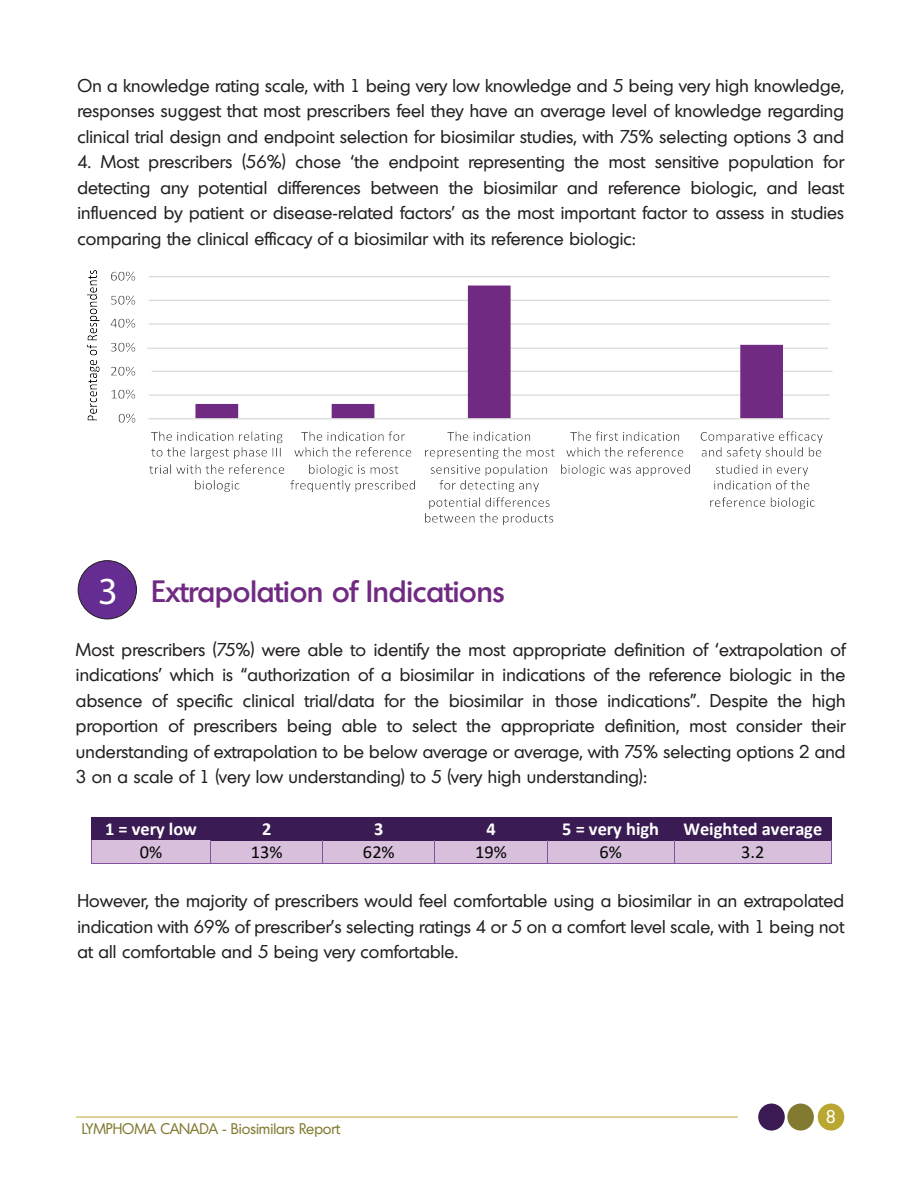
<style>
.page{position:relative;width:921px;height:1191px;background:#fff}
.page>*{position:absolute;margin:0;border:0;box-sizing:border-box;transform-origin:0 0}
.t1{font:500 30px "Montreal Serial";color:#702a82}
.t2{font:700 18.3px "Calibri";letter-spacing:-.005em;color:#fff}
.t3{font:18.3px "Calibri";color:#040503}
.t4{font:18px/25.5px "Montreal Serial";letter-spacing:.01em;color:#231f20;text-align:justify}
.t5{font:18px "Montreal Serial";color:#fff}
.t6{font:15px "Montreal Serial";color:#817a30}
.s1{font-family:"Myriad Pro";font-weight:400;font-size:38.4px;color:#fff}
</style>
<div class="page">
<div style="left:92px;top:818px;width:119px;height:22px;background:#3a1b53"></div>
<div style="left:211px;top:818px;width:112px;height:22px;background:#3a1b53"></div>
<div style="left:323px;top:818px;width:112px;height:22px;background:#3a1b53"></div>
<div style="left:435px;top:818px;width:112px;height:22px;background:#3a1b53"></div>
<div style="left:547px;top:818px;width:127px;height:22px;background:#3a1b53"></div>
<div style="left:674px;top:818px;width:157px;height:22px;background:#3a1b53"></div>
<hr style="left:92px;top:817px;width:119px;height:1px;background:#3a1b53">
<hr style="left:211px;top:817px;width:112px;height:1px;background:#3a1b53">
<hr style="left:324px;top:817px;width:111px;height:1px;background:#3a1b53">
<hr style="left:436px;top:817px;width:111px;height:1px;background:#3a1b53">
<hr style="left:548px;top:817px;width:126px;height:1px;background:#3a1b53">
<hr style="left:675px;top:817px;width:156px;height:1px;background:#3a1b53">
<div style="left:92px;top:841px;width:118px;height:22px;background:#d8bfdc"></div>
<div style="left:211px;top:841px;width:111px;height:22px;background:#d8bfdc"></div>
<div style="left:323px;top:841px;width:112px;height:22px;background:#d8bfdc"></div>
<div style="left:435px;top:841px;width:112px;height:22px;background:#d8bfdc"></div>
<div style="left:548px;top:841px;width:126px;height:22px;background:#d8bfdc"></div>
<div style="left:675px;top:841px;width:156px;height:22px;background:#d8bfdc"></div>
<hr style="left:212px;top:840px;width:110px;height:1px;background:#3a1b53">
<hr style="left:324px;top:840px;width:111px;height:1px;background:#3a1b53">
<hr style="left:436px;top:840px;width:111px;height:1px;background:#3a1b53">
<hr style="left:548px;top:840px;width:126px;height:1px;background:#3a1b53">
<hr style="left:676px;top:840px;width:155px;height:1px;background:#3a1b53">
<svg style="left:91px;top:817px;width:1px;height:47px"></svg>
<hr style="left:92px;top:863px;width:118px;height:1px;background:#8352a1">
<svg style="left:210px;top:840px;width:2px;height:24px"></svg>
<hr style="left:211px;top:863px;width:111px;height:1px;background:#8352a1">
<svg style="left:322px;top:840px;width:2px;height:24px"></svg>
<hr style="left:323px;top:863px;width:112px;height:1px;background:#8352a1">
<hr style="left:435px;top:863px;width:112px;height:1px;background:#8352a1">
<svg style="left:547px;top:840px;width:1px;height:24px"></svg>
<hr style="left:548px;top:863px;width:126px;height:1px;background:#8352a1">
<svg style="left:674px;top:840px;width:2px;height:24px"></svg>
<hr style="left:675px;top:863px;width:156px;height:1px;background:#8352a1">
<svg style="left:831px;top:817px;width:1px;height:47px"></svg>
<hr style="left:149px;top:276px;width:681px;height:1px;background:#dad9d8">
<hr style="left:149px;top:300px;width:681px;height:1px;background:#dad9d8">
<hr style="left:149px;top:323px;width:681px;height:2px;background:#dad9d8">
<hr style="left:147px;top:348px;width:681px;height:1px;background:#dad9d8">
<hr style="left:152px;top:371px;width:681px;height:1px;background:#dad9d8">
<hr style="left:149px;top:394px;width:681px;height:2px;background:#dad9d8">
<svg style="left:195px;top:286px;width:588px;height:132px"></svg>
<hr style="left:149px;top:418px;width:681px;height:1px;background:#dad9d8">
<img style="left:151px;top:431px;width:132px;height:9px">
<img style="left:151px;top:440px;width:132px;height:16px">
<img style="left:149px;top:456px;width:136px;height:18px">
<img style="left:185px;top:473px;width:63px;height:19px">
<img style="left:301px;top:431px;width:104px;height:9px">
<img style="left:294px;top:440px;width:118px;height:17px">
<img style="left:299px;top:456px;width:108px;height:17px">
<img style="left:281px;top:473px;width:134px;height:19px">
<img style="left:447px;top:431px;width:84px;height:9px">
<img style="left:425px;top:440px;width:130px;height:16px">
<img style="left:425px;top:456px;width:124px;height:18px">
<img style="left:431px;top:473px;width:117px;height:16px">
<img style="left:429px;top:489px;width:121px;height:17px">
<img style="left:425px;top:506px;width:129px;height:19px">
<img style="left:570px;top:431px;width:110px;height:9px">
<img style="left:566px;top:440px;width:256px;height:17px">
<img style="left:552px;top:456px;width:147px;height:21px">
<img style="left:691px;top:431px;width:132px;height:21px">
<img style="left:706px;top:456px;width:111px;height:17px">
<img style="left:714px;top:473px;width:96px;height:16px">
<img style="left:710px;top:489px;width:105px;height:21px">
<img style="left:118px;top:413px;width:18px;height:10px">
<img style="left:111px;top:389px;width:25px;height:10px">
<img style="left:111px;top:366px;width:25px;height:10px">
<img style="left:111px;top:342px;width:25px;height:10px">
<img style="left:110px;top:318px;width:26px;height:10px">
<img style="left:111px;top:295px;width:25px;height:10px">
<img style="left:111px;top:271px;width:25px;height:10px">
<img style="left:86px;top:280px;width:14px;height:141px">
<img style="left:88px;top:270px;width:9px;height:9px">
<hr style="left:76px;top:1117px;width:662px;height:1px;background:#baa731">
<div style="left:758px;top:1104px;width:27px;height:27px;background:#3b1952;border-radius:50%"></div>
<div style="left:787px;top:1104px;width:27px;height:27px;background:#817a30;border-radius:50%"></div>
<div style="left:818px;top:1104px;width:26px;height:27px;background:#baa731;border-radius:50%"></div>
<div style="left:78px;top:561px;width:58px;height:58px;background:#652d91;border-radius:50%"></div>
<div style="left:78px;top:560px;width:59px;height:59px;border:1px solid #231f20;border-radius:50%"></div>
<p class="t4" style="left:77px;top:72px;width:768px">On a knowledge rating scale, with 1 being very low knowledge and 5 being very high knowledge, responses suggest that most prescribers feel they have an average level of knowledge regarding clinical trial design and endpoint selection for biosimilar studies, with 75% selecting options 3 and</p>
<p class="t4" style="left:77px;top:149px;width:768px">4. Most prescribers (56%) chose ‘the endpoint representing the most sensitive population for detecting any potential differences between the biosimilar and reference biologic, and least influenced by patient or disease-related factors’ as the most important factor to assess in studies comparing the clinical efficacy of a biosimilar with its reference biologic:</p>
<h1 class="t1" style="left:98px;top:572px;width:408px"><span class="s1">3</span> Extrapolation of Indications</h1>
<p class="t4" style="left:76px;top:636px;width:771px">Most prescribers (75%) were able to identify the most appropriate definition of ‘extrapolation of indications’ which is “authorization of a biosimilar in indications of the reference biologic in the absence of specific clinical trial/data for the biosimilar in those indications”. Despite the high proportion of prescribers being able to select the appropriate definition, most consider their understanding of extrapolation to be below average or average, with 75% selecting options 2 and 3 on a scale of 1 (very low understanding) to 5 (very high understanding):</p>
<p class="t2" style="left:105px;top:816px;width:93px">1 = very low</p>
<p class="t2" style="left:262px;top:816px;width:11px">2</p>
<p class="t2" style="left:374px;top:816px;width:11px">3</p>
<p class="t2" style="left:486px;top:816px;width:11px">4</p>
<p class="t2" style="left:562px;top:816px;width:98px">5 = very high</p>
<p class="t2" style="left:684px;top:816px;width:140px">Weighted average</p>
<p class="t3" style="left:140px;top:839px;width:24px">0%</p>
<p class="t3" style="left:251px;top:839px;width:33px">13%</p>
<p class="t3" style="left:363px;top:839px;width:33px">62%</p>
<p class="t3" style="left:475px;top:839px;width:33px">19%</p>
<p class="t3" style="left:599px;top:839px;width:24px">6%</p>
<p class="t3" style="left:741px;top:839px;width:25px">3.2</p>
<p class="t4" style="left:77px;top:888px;width:768px">However, the majority of prescribers would feel comfortable using a biosimilar in an extrapolated indication with 69% of prescriber's selecting ratings 4 or 5 on a comfort level scale, with 1 being not at all comfortable and 5 being very comfortable.</p>
<p class="t6" style="left:82px;top:1119px;width:260px">LYMPHOMA CANADA - Biosimilars Report</p>
<p class="t5" style="left:826px;top:1105px;width:12px">8</p>
</div>
